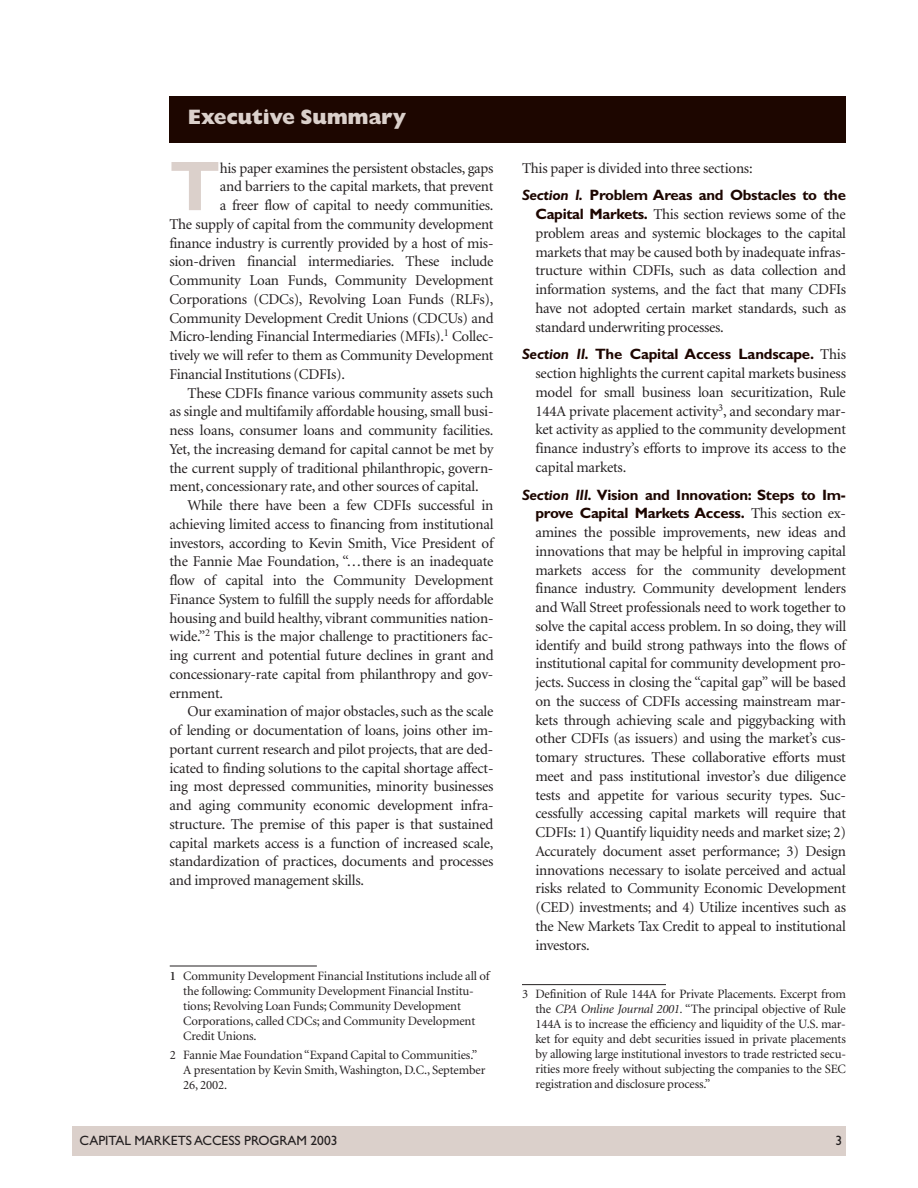
<style>
.page{position:relative;width:918px;height:1188px;background:#fff}
.page>*{position:absolute;margin:0;border:0;box-sizing:border-box;transform-origin:0 0}
.t1{font:700 70.65px "Gill Sans";color:#dbd0cb}
.t2{font:800 21px "Gill Sans";letter-spacing:-.015em;color:#dbd0cb}
.t3{font:15px/18.8px "Minion";letter-spacing:-.015em;color:#231f20;text-align:justify}
.t4{font:700 15px/18.8px "Gill Sans";letter-spacing:-.02em;color:#1d0600;text-align:right}
.t5{font:13.5px "Gill Sans";color:#231f20}
.t6{font:12.75px/15px "Minion";letter-spacing:-.01em;color:#231f20}
.s1{font-weight:600}
.s2{font-style:italic}
.s3{font-family:"Gill Sans";font-weight:700;color:#1d0600}
.s4{font-family:"Minion";font-weight:400;color:#231f20}
</style>
<div class="page">
<div style="left:72px;top:1126px;width:774px;height:30px;background:#dbd0cb"></div>
<div style="left:170px;top:96px;width:676px;height:46px;background:#1d0600"></div>
<hr style="left:170px;top:966px;width:147px;height:1px;background:#231f20">
<hr style="left:522px;top:984px;width:144px;height:1px;background:#231f20">
<h2 class="t2" style="left:188px;top:109px;width:220px">Executive Summary</h2>
<h1 class="t1" style="left:170px;top:162px;width:52px">T</h1>
<p class="t3" style="left:220px;top:160px;width:275px">his paper examines the persistent obstacles, gaps</p>
<p class="t3" style="left:220px;top:178px;width:275px">and barriers to the capital markets, that prevent</p>
<p class="t3" style="left:220px;top:197px;width:275px">a freer flow of capital to needy communities.</p>
<p class="t3" style="left:170px;top:216px;width:326px">The supply of capital from the community development</p>
<p class="t3" style="left:170px;top:235px;width:325px">finance industry is currently provided by a host of mis-</p>
<p class="t3" style="left:170px;top:253px;width:326px">sion-driven financial intermediaries. These include</p>
<p class="t3" style="left:170px;top:272px;width:325px">Community Loan Funds, Community Development</p>
<p class="t3" style="left:170px;top:291px;width:325px">Corporations (CDCs), Revolving Loan Funds (RLFs),</p>
<p class="t3" style="left:170px;top:310px;width:326px">Community Development Credit Unions (CDCUs) and</p>
<p class="t3" style="left:170px;top:328px;width:325px">Micro-lending Financial Intermediaries (MFIs).<sup>1</sup> Collec-</p>
<p class="t3" style="left:169px;top:347px;width:326px">tively we will refer to them as Community Development</p>
<p class="t3" style="left:169px;top:366px;width:177px">Financial Institutions (CDFIs).</p>
<p class="t3" style="left:187px;top:385px;width:308px">These CDFIs finance various community assets such</p>
<p class="t3" style="left:169px;top:403px;width:326px">as single and multifamily affordable housing, small busi-</p>
<p class="t3" style="left:169px;top:422px;width:325px">ness loans, consumer loans and community facilities.</p>
<p class="t3" style="left:169px;top:441px;width:326px">Yet, the increasing demand for capital cannot be met by</p>
<p class="t3" style="left:169px;top:460px;width:325px">the current supply of traditional philanthropic, govern-</p>
<p class="t3" style="left:169px;top:478px;width:311px">ment, concessionary rate, and other sources of capital.</p>
<p class="t3" style="left:187px;top:497px;width:307px">While there have been a few CDFIs successful in</p>
<p class="t3" style="left:169px;top:516px;width:326px">achieving limited access to financing from institutional</p>
<p class="t3" style="left:169px;top:535px;width:326px">investors, according to Kevin Smith, Vice President of</p>
<p class="t3" style="left:169px;top:553px;width:326px">the Fannie Mae Foundation, “...there is an inadequate</p>
<p class="t3" style="left:169px;top:572px;width:326px">flow of capital into the Community Development</p>
<p class="t3" style="left:169px;top:591px;width:326px">Finance System to fulfill the supply needs for affordable</p>
<p class="t3" style="left:169px;top:610px;width:325px">housing and build healthy, vibrant communities nation-</p>
<p class="t3" style="left:169px;top:628px;width:325px">wide.”<sup>2</sup> This is the major challenge to practitioners fac-</p>
<p class="t3" style="left:170px;top:647px;width:326px">ing current and potential future declines in grant and</p>
<p class="t3" style="left:170px;top:666px;width:325px">concessionary-rate capital from philanthropy and gov-</p>
<p class="t3" style="left:170px;top:685px;width:55px">ernment.</p>
<p class="t3" style="left:188px;top:703px;width:308px">Our examination of major obstacles, such as the scale</p>
<p class="t3" style="left:170px;top:722px;width:325px">of lending or documentation of loans, joins other im-</p>
<p class="t3" style="left:170px;top:741px;width:325px">portant current research and pilot projects, that are ded-</p>
<p class="t3" style="left:170px;top:760px;width:325px">icated to finding solutions to the capital shortage affect-</p>
<p class="t3" style="left:170px;top:778px;width:326px">ing most depressed communities, minority businesses</p>
<p class="t3" style="left:170px;top:797px;width:326px">and aging community economic development infra-</p>
<p class="t3" style="left:170px;top:816px;width:325px">structure. The premise of this paper is that sustained</p>
<p class="t3" style="left:170px;top:835px;width:325px">capital markets access is a function of increased scale,</p>
<p class="t3" style="left:170px;top:853px;width:325px">standardization of practices, documents and processes</p>
<p class="t3" style="left:170px;top:872px;width:196px">and improved management skills.</p>
<p class="t6" style="left:183px;top:969px;width:308px;text-indent:-13px"><span class="s1">1</span> Community Development Financial Institutions include all of the following: Community Development Financial Institu&shy;tions; Revolving Loan Funds; Community Development Corporations, called CDCs; and Community Development Credit Unions.</p>
<p class="t6" style="left:183px;top:1048px;width:304px;text-indent:-13px">2 Fannie Mae Foundation “Expand Capital to Communities.”<br>A presentation by Kevin Smith, Washington, D.C., September<br>26, 2002.</p>
<p class="t3" style="left:522px;top:160px;width:232px">This paper is divided into three sections:</p>
<p class="t4" style="left:522px;top:188px;width:325px"><span class="s2">Section I.</span> Problem Areas and Obstacles to the</p>
<p class="t3" style="left:536px;top:206px;width:312px"><span class="s3">Capital Markets.</span> This section reviews some of the problem areas and systemic blockages to the capital markets that may be caused both by inadequate infras&shy;tructure within CDFIs, such as data collection and information systems, and the fact that many CDFIs have not adopted certain market standards, such as standard underwriting processes.</p>
<p class="t4" style="left:522px;top:347px;width:325px"><span class="s2">Section II.</span> The Capital Access Landscape. <span class="s4">This</span></p>
<p class="t3" style="left:536px;top:365px;width:312px">section highlights the current capital markets business model for small business loan securitization, Rule 144A private placement activity<sup>3</sup>, and secondary mar&shy;ket activity as applied to the community development finance industry’s efforts to improve its access to the capital markets.</p>
<p class="t4" style="left:522px;top:487px;width:325px"><span class="s2">Section III.</span> Vision and Innovation: Steps to Im&shy;prove Capital Markets Access. <span class="s4">This section ex-</span></p>
<p class="t3" style="left:536px;top:524px;width:312px">amines the possible improvements, new ideas and innovations that may be helpful in improving capital markets access for the community development finance industry. Community development lenders and Wall Street professionals need to work together to solve the capital access problem. In so doing, they will identify and build strong pathways into the flows of institutional capital for community development pro&shy;jects. Success in closing the “capital gap” will be based on the success of CDFIs accessing mainstream mar&shy;kets through achieving scale and piggybacking with other CDFIs (as issuers) and using the market’s cus&shy;tomary structures. These collaborative efforts must meet and pass institutional investor’s due diligence tests and appetite for various security types. Suc&shy;cessfully accessing capital markets will require that CDFIs: 1) Quantify liquidity needs and market size; 2)<br>Accurately document asset performance; 3) Design innovations necessary to isolate perceived and actual risks related to Community Economic Development (CED) investments; and 4) Utilize incentives such as the New Markets Tax Credit to appeal to institutional investors.</p>
<p class="t6" style="left:535px;top:988px;width:312px;text-align:justify;text-indent:-13px">3 Definition of Rule 144A for Private Placements. Excerpt from the <span class="s2">CPA Online Journal 2001.</span> “The principal objective of Rule 144A is to increase the efficiency and liquidity of the U.S. mar&shy;ket for equity and debt securities issued in private placements by allowing large institutional investors to trade restricted secu&shy;rities more freely without subjecting the companies to the SEC registration and disclosure process.”</p>
<p class="t5" style="left:79px;top:1135px;width:260px">CAPITAL MARKETS ACCESS PROGRAM 2003</p>
<p class="t5" style="left:835px;top:1135px;width:8px">3</p>
</div>
